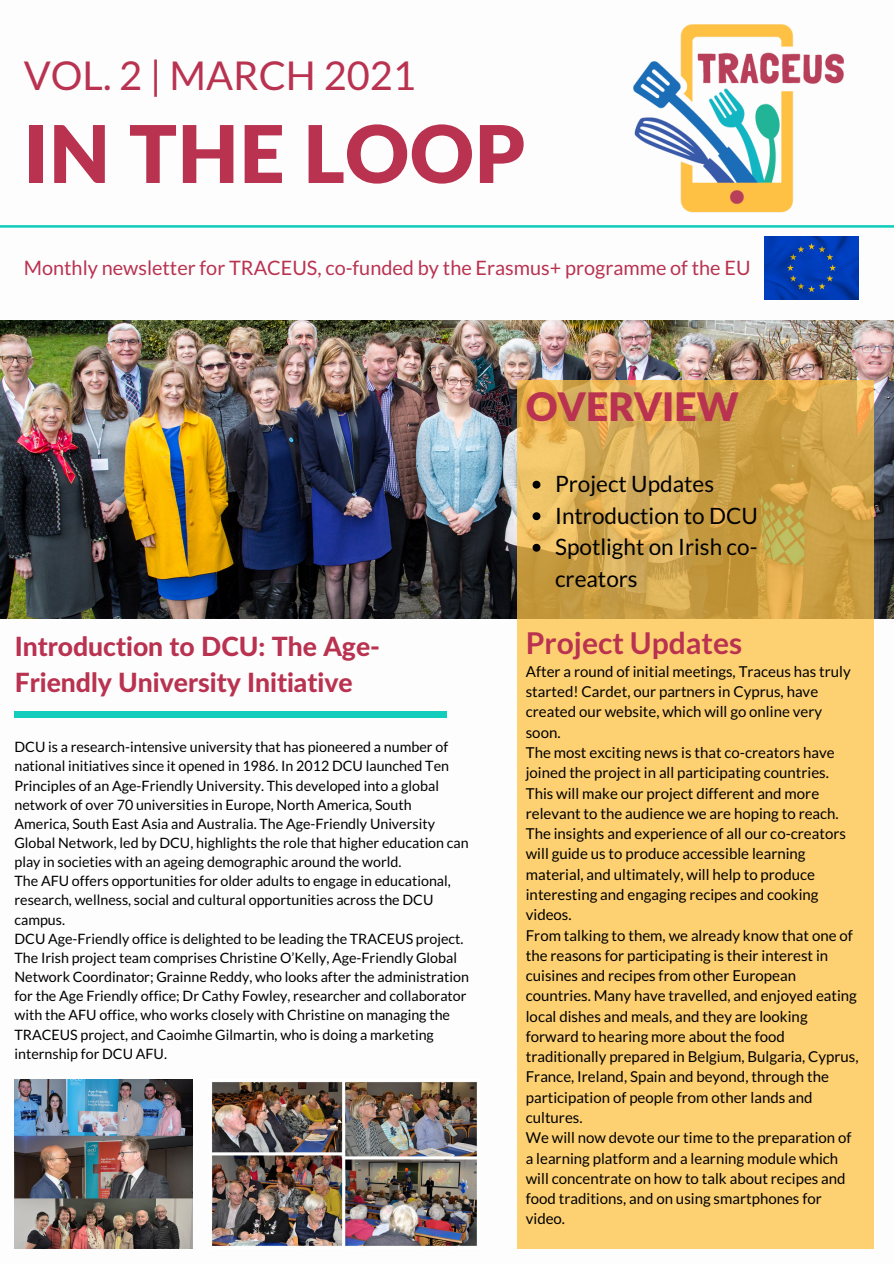
<style>
.page{position:relative;width:894px;height:1264px;background:#fff}
.page>*{position:absolute;margin:0;border:0;box-sizing:border-box;transform-origin:0 0}
.t1{font:900 79.5px "Lato Latin";color:#b93250}
.t2{font:39.75px "Lato";color:#b93250}
.t3{font:900 39.3px "Lato Latin";color:#b93250}
.t4{font:700 30px "Lato";color:#b93250}
.t5{font:800 26.55px/36px "Lato Latin";color:#b93250}
.t6{font:22.5px/31.5px "Lato";color:#000}
.t7{font:19.8px "Lato";color:#b93250}
.t8{font:15px/20.2px "Lato";color:#000}
.t9{font:14.25px/19.2px "Lato";color:#000}
</style>
<div class="page">
<img style="left:764px;top:236px;width:94px;height:63px">
<svg style="left:0;top:225px;width:893px;height:3px;background:#38d4c6"></svg>
<img style="left:0;top:320px;width:893px;height:298px">
<div style="left:14px;top:711px;width:433px;height:6px;background:#12cdbc"></div>
<svg style="left:517px;top:380px;width:356px;height:868px;background:#f1c568"></svg>
<img style="left:623px;top:24px;width:229px;height:203px">
<img style="left:14px;top:1079px;width:178px;height:169px">
<img style="left:211px;top:1082px;width:266px;height:164px">
<svg style="left:532px;top:480px;width:8px;height:8px"></svg>
<svg style="left:532px;top:512px;width:8px;height:8px"></svg>
<svg style="left:532px;top:544px;width:8px;height:7px"></svg>
<p class="t2" style="left:24px;top:51px;width:393px">VOL. 2 | MARCH 2021</p>
<p class="t1" style="left:24px;top:119px;width:502px">IN THE LOOP</p>
<p class="t7" style="left:24px;top:255px;width:728px">Monthly newsletter for TRACEUS, co-funded by the Erasmus+ programme of the EU</p>
<p class="t3" style="left:525px;top:390px;width:214px">OVERVIEW</p>
<p class="t5" style="left:15px;top:629px;width:367px">Introduction to DCU: The Age-<br>Friendly University Initiative</p>
<p class="t9" style="left:14px;top:737px;width:455px">DCU is a research-intensive university that has pioneered a number of national initiatives since it opened in 1986. In 2012 DCU launched Ten Principles of an Age-Friendly University. This developed into a global network of over 70 universities in Europe, North America, South America, South East Asia and Australia. The Age-Friendly University Global Network, led by DCU, highlights the role that higher education can play in societies with an ageing demographic around the world.</p>
<p class="t9" style="left:14px;top:871px;width:437px">The AFU offers opportunities for older adults to engage in educational, research, wellness, social and cultural opportunities across the DCU campus.</p>
<p class="t9" style="left:14px;top:928px;width:456px">DCU Age-Friendly office is delighted to be leading the TRACEUS project.<br>The Irish project team comprises Christine O’Kelly, Age-Friendly Global Network Coordinator; Grainne Reddy, who looks after the administration for the Age Friendly office; Dr Cathy Fowley, researcher and collaborator with the AFU office, who works closely with Christine on managing the TRACEUS project, and Caoimhe Gilmartin, who is doing a marketing internship for DCU AFU.</p>
<p class="t6" style="left:555px;top:467px;width:160px">Project Updates</p>
<p class="t6" style="left:555px;top:499px;width:204px">Introduction to DCU</p>
<p class="t6" style="left:555px;top:530px;width:204px">Spotlight on Irish co&shy;creators</p>
<p class="t4" style="left:525px;top:624px;width:218px">Project Updates</p>
<p class="t8" style="left:525px;top:661px;width:326px">After a round of initial meetings, Traceus has truly started! Cardet, our partners in Cyprus, have</p>
<p class="t8" style="left:525px;top:701px;width:298px">created our website, which will go online very soon.</p>
<p class="t8" style="left:525px;top:742px;width:321px">The most exciting news is that co-creators have joined the project in all participating countries.<br>This will make our project different and more relevant to the audience we are hoping to reach.<br>The insights and experience of all our co-creators will guide us to produce accessible learning material, and ultimately, will help to produce interesting and engaging recipes and cooking videos.</p>
<p class="t8" style="left:525px;top:924px;width:334px">From talking to them, we already know that one of the reasons for participating is their interest in cuisines and recipes from other European countries. Many have travelled, and enjoyed eating local dishes and meals, and they are looking forward to hearing more about the food traditionally prepared in Belgium, Bulgaria, Cyprus, France, Ireland, Spain and beyond, through the participation of people from other lands and cultures.</p>
<p class="t8" style="left:525px;top:1127px;width:327px">We will now devote our time to the preparation of a learning platform and a learning module which</p>
<p class="t8" style="left:525px;top:1167px;width:321px">will concentrate on how to talk about recipes and food traditions, and on using smartphones for video.</p>
</div>
